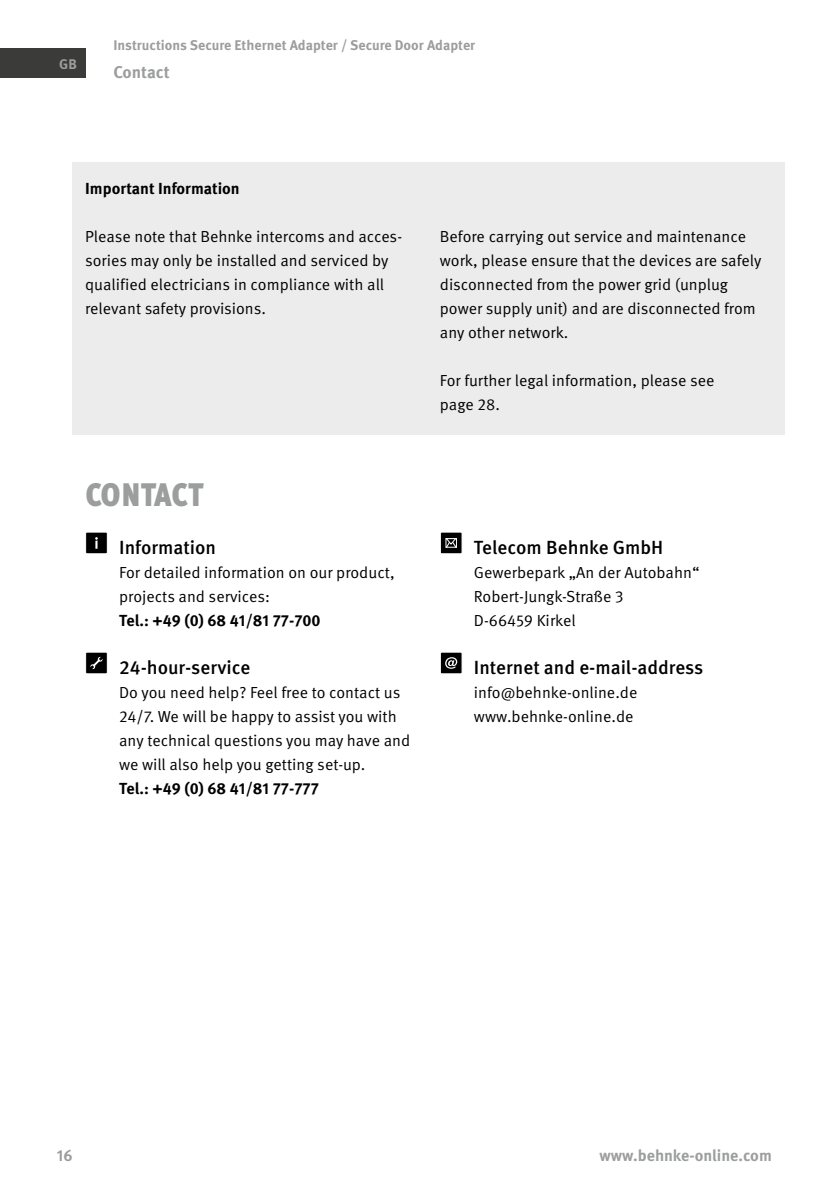
<style>
.page{position:relative;width:840px;height:1191px;background:#fff}
.page>*{position:absolute;margin:0;border:0;box-sizing:border-box;transform-origin:0 0}
.t1{font:900 40px "Meta Pro";letter-spacing:-.01em;color:#9c9d9d;scale:.8 1}
.t2{font:500 19px "Meta Pro";color:#000}
.t3{font:700 17px "Meta Pro";color:#9c9d9d}
.t4{font:16px/24px "Meta Pro Norm";color:#000}
.t5{font:700 16px "Meta Pro";color:#000}
.t6{font:700 16px "Meta Pro";color:#9c9d9d}
.t7{font:700 14px "Meta Pro";color:#9c9d9d}
</style>
<div class="page">
<div style="left:0;top:49px;width:85px;height:29px;background:#3b3b3a"></div>
<div style="left:73px;top:162px;width:711px;height:272px;background:#ececed"></div>
<div style="left:86px;top:532px;width:21px;height:22px;background:#000"></div>
<div style="left:85px;top:531px;width:23px;height:23px;border:1px solid #fff"></div>
<svg style="left:95px;top:537px;width:3px;height:12px"></svg>
<div style="left:86px;top:652px;width:21px;height:22px;background:#000"></div>
<div style="left:85px;top:651px;width:23px;height:23px;border:1px solid #fff"></div>
<svg style="left:90px;top:657px;width:13px;height:12px"></svg>
<div style="left:440px;top:532px;width:22px;height:22px;background:#000"></div>
<div style="left:439px;top:531px;width:23px;height:23px;border:1px solid #fff"></div>
<svg style="left:447px;top:540px;width:7px;height:6px"></svg>
<div style="left:445px;top:538px;width:11px;height:10px;border:1px solid #fff"></div>
<div style="left:440px;top:652px;width:22px;height:22px;background:#000"></div>
<div style="left:439px;top:651px;width:23px;height:23px;border:1px solid #fff"></div>
<svg style="left:445px;top:657px;width:12px;height:12px"></svg>
<p class="t7" style="left:59px;top:53px;width:19px">GB</p>
<p class="t7" style="left:113px;top:34px;width:363px">Instructions Secure Ethernet Adapter / Secure Door Adapter</p>
<p class="t3" style="left:113px;top:59px;width:58px">Contact</p>
<p class="t5" style="left:85px;top:176px;width:156px">Important Information</p>
<p class="t4" style="left:85px;top:224px;width:318px">Please note that Behnke intercoms and acces&shy;sories may only be installed and serviced by qualified electricians in compliance with all relevant safety provisions.</p>
<p class="t4" style="left:439px;top:224px;width:323px">Before carrying out service and maintenance work, please ensure that the devices are safely disconnected from the power grid (unplug power supply unit) and are disconnected from any other network.</p>
<p class="t4" style="left:439px;top:368px;width:276px">For further legal information, please see page 28.</p>
<h1 class="t1" style="left:85px;top:460px;width:150px">contact</h1>
<p class="t2" style="left:119px;top:533px;width:98px">Information</p>
<p class="t4" style="left:119px;top:560px;width:277px">For detailed information on our product, projects and services:</p>
<p class="t5" style="left:119px;top:608px;width:203px">Tel.: +49 (0) 68 41/81 77-700</p>
<p class="t2" style="left:119px;top:653px;width:132px">24-hour-service</p>
<p class="t4" style="left:119px;top:680px;width:292px">Do you need help? Feel free to contact us 24/7. We will be happy to assist you with any technical questions you may have and we will also help you getting set-up.</p>
<p class="t5" style="left:119px;top:776px;width:201px">Tel.: +49 (0) 68 41/81 77-777</p>
<p class="t2" style="left:473px;top:533px;width:191px">Telecom Behnke GmbH</p>
<p class="t4" style="left:473px;top:560px;width:227px">Gewerbepark „An der Autobahn“<br>Robert-Jungk-Straße 3<br>D-66459 Kirkel</p>
<p class="t2" style="left:473px;top:653px;width:231px">Internet and e-mail-address</p>
<p class="t4" style="left:473px;top:680px;width:165px">info@behnke-online.de www.behnke-online.de</p>
<p class="t6" style="left:57px;top:1142px;width:17px">16</p>
<p class="t6" style="left:599px;top:1142px;width:174px">www.behnke-online.com</p>
</div>
